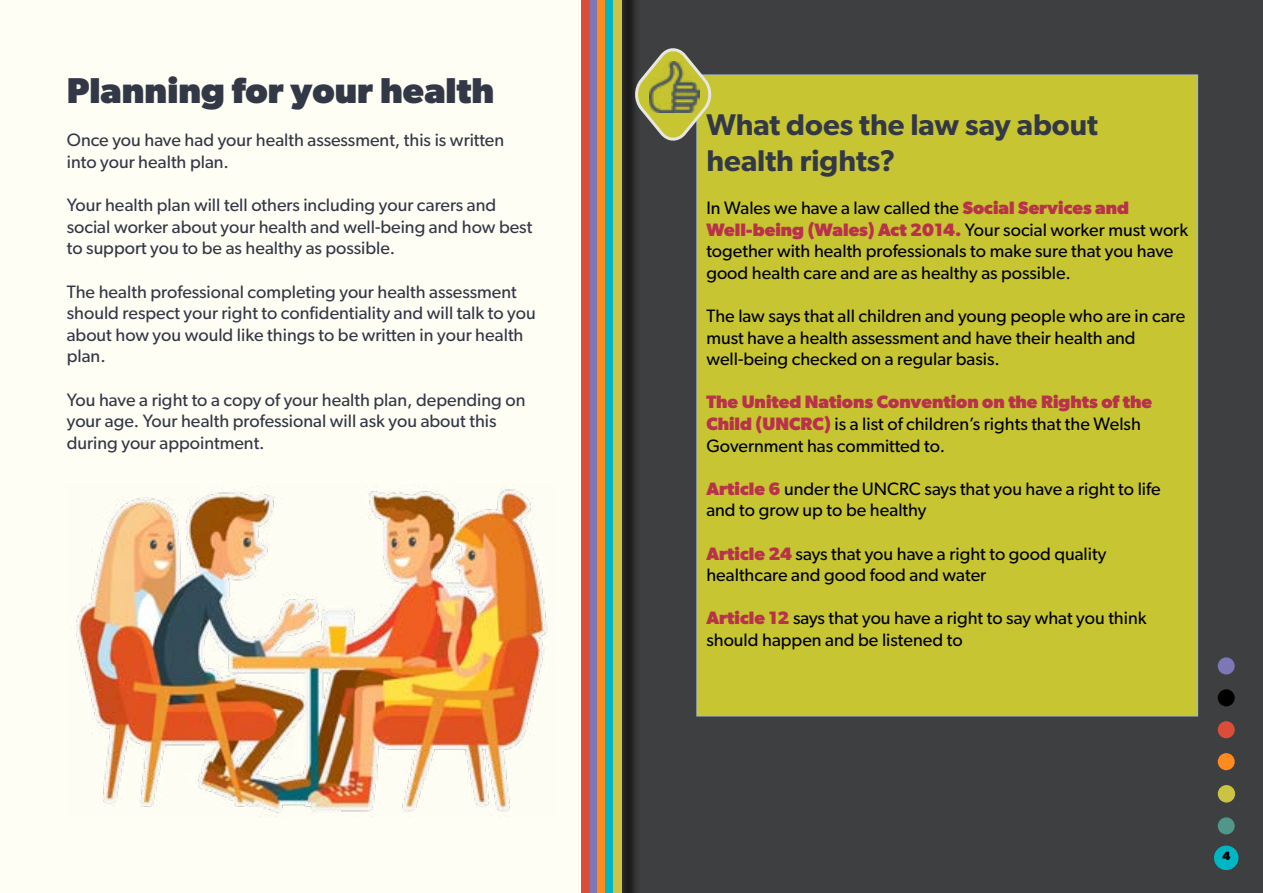
<style>
.page{position:relative;width:1263px;height:893px;background:#fff}
.page>*{position:absolute;margin:0;border:0;box-sizing:border-box;transform-origin:0 0}
.t1{font:700 36px "Gibson";color:#333847}
.t2{font:600 30px/36px "Gibson";color:#333847}
.t3{font:18px/21.6px "Gibson";color:#000}
.t4{font:18px/21.6px "Gibson";color:#333847}
.t5{font:700 12px "Gibson";color:#000}
.s1{font-weight:700;color:#b8324b}
</style>
<div class="page">
<div style="left:605px;top:0;width:658px;height:893px;background:#3e3f40"></div>
<div style="left:0;top:0;width:606px;height:893px;background:#fffef4"></div>
<div style="left:589px;top:0;width:8px;height:893px;background:#7d77b7"></div>
<div style="left:597px;top:0;width:9px;height:893px;background:#ff8b1f"></div>
<div style="left:605px;top:0;width:9px;height:893px;background:#00b6c4"></div>
<div style="left:616px;top:0;width:24px;height:893px;background:#000;opacity:.75"></div>
<div style="left:613px;top:0;width:9px;height:893px;background:#ccc244"></div>
<div style="left:581px;top:0;width:8px;height:893px;background:#da4e39"></div>
<div style="left:1218px;top:657px;width:17px;height:17px;background:#7d77b7;border-radius:50%"></div>
<div style="left:1218px;top:689px;width:17px;height:17px;background:#000;border-radius:50%"></div>
<div style="left:1218px;top:785px;width:17px;height:17px;background:#ccc244;border-radius:50%"></div>
<div style="left:1218px;top:721px;width:17px;height:17px;background:#da4e39;border-radius:50%"></div>
<div style="left:1218px;top:817px;width:17px;height:17px;background:#50978a;border-radius:50%"></div>
<div style="left:1218px;top:753px;width:17px;height:17px;background:#ff8b1f;border-radius:50%"></div>
<div style="left:1214px;top:846px;width:24px;height:24px;background:#00b6c4;border-radius:50%"></div>
<div style="left:697px;top:75px;width:500px;height:641px;background:#c7c531"></div>
<div style="left:696px;top:74px;width:502px;height:642px;border:2px solid #a2bcc7"></div>
<svg style="left:631px;top:44px;width:84px;height:97px"></svg>
<img style="left:649px;top:61px;width:50px;height:51px">
<img style="left:76px;top:489px;width:472px;height:328px">
<h1 class="t1" style="left:67px;top:69px;width:429px">Planning for your health</h1>
<p class="t4" style="left:67px;top:129px;width:439px">Once you have had your health assessment, this is written into your health plan.</p>
<p class="t4" style="left:67px;top:194px;width:467px">Your health plan will tell others including your carers and social worker about your health and well-being and how best to support you to be as healthy as possible.</p>
<p class="t4" style="left:67px;top:280px;width:470px">The health professional completing your health assessment should respect your right to confidentiality and will talk to you about how you would like things to be written in your health plan.</p>
<p class="t4" style="left:67px;top:388px;width:460px">You have a right to a copy of your health plan, depending on your age. Your health professional will ask you about this during your appointment.</p>
<h2 class="t2" style="left:706px;top:106px;width:393px">What does the law say about health rights?</h2>
<p class="t3" style="left:706px;top:197px;width:483px">In Wales we have a law called the <span class="s1">Social Services and Well-being (Wales) Act 2014.</span> Your social worker must work together with health professionals to make sure that you have good health care and are as healthy as possible.</p>
<p class="t3" style="left:706px;top:305px;width:480px">The law says that all children and young people who are in care must have a health assessment and have their health and well-being checked on a regular basis.</p>
<p class="t3" style="left:706px;top:391px;width:447px"><span class="s1">The United Nations Convention on the Rights of the<br>Child (UNCRC)</span> is a list of children’s rights that the Welsh<br>Government has committed to.</p>
<p class="t3" style="left:706px;top:478px;width:456px"><span class="s1">Article 6</span> under the UNCRC says that you have a right to life and to grow up to be healthy</p>
<p class="t3" style="left:706px;top:542px;width:401px"><span class="s1">Article 24</span> says that you have a right to good quality healthcare and good food and water</p>
<p class="t3" style="left:706px;top:607px;width:442px"><span class="s1">Article 12</span> says that you have a right to say what you think should happen and be listened to</p>
<p class="t5" style="left:1222px;top:848px;width:9px">4</p>
</div>
